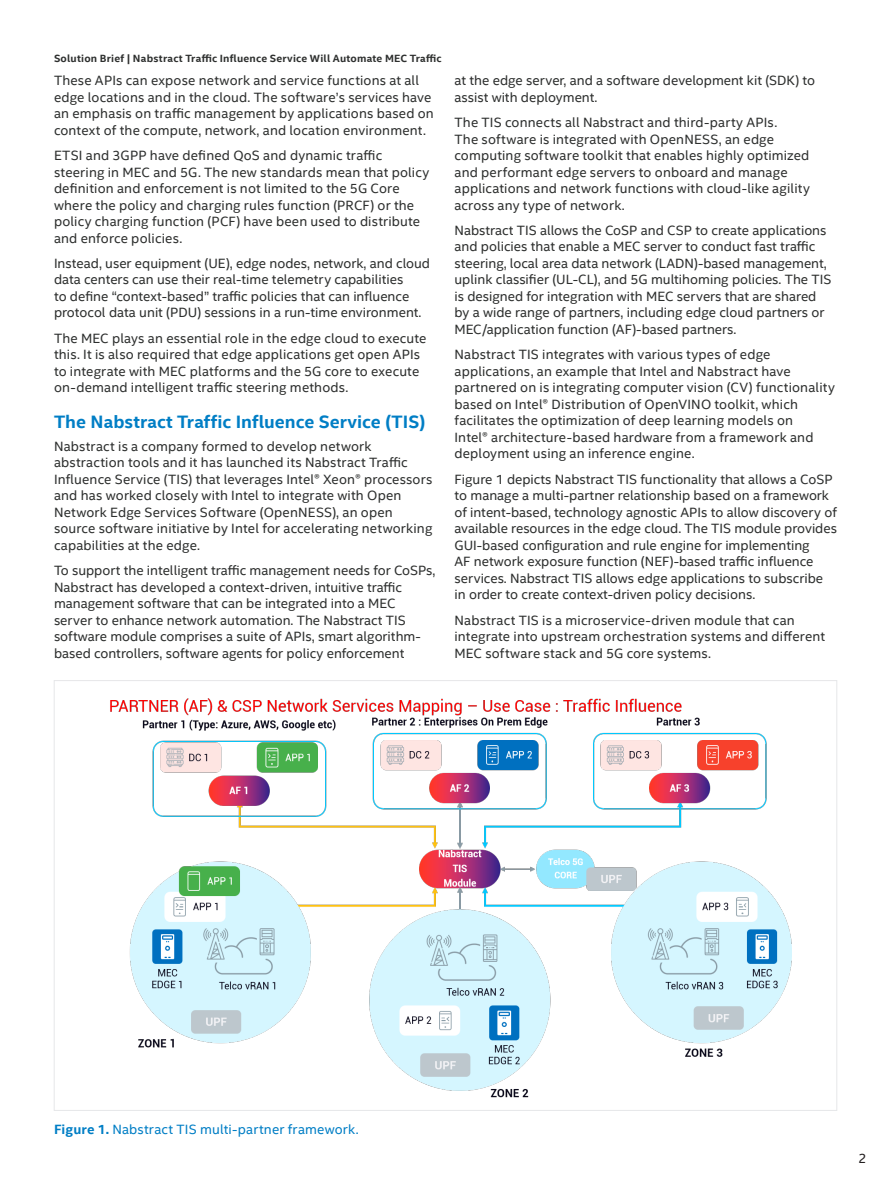
<style>
.page{position:relative;width:891px;height:1188px;background:#fff}
.page>*{position:absolute;margin:0;border:0;box-sizing:border-box;transform-origin:0 0}
.CopyHeaderBlue{font:700 18px "Intel Clear";color:#007ec5}
.MainCopy___Caption{font:13.5px/16.5px "Intel Clear";letter-spacing:.005em;color:#2d2f2e}
.MainCopy___Caption-2{font:13.5px "Intel Clear";letter-spacing:.015em;color:#007ec5}
.t1{font:13.5px "Intel Clear";color:#231f20}
.Document_Header{font:700 10.5px "Intel Clear";letter-spacing:.02em;color:#2d2f2e}
.s1{font-weight:700}
</style>
<div class="page">
<img style="left:110px;top:698px;width:682px;height:400px">
<p class="Document_Header" style="left:54px;top:51px;width:389px">Solution Brief | Nabstract Traffic Influence Service Will Automate MEC Traffic</p>
<p class="MainCopy___Caption" style="left:54px;top:72px;width:381px">These APIs can expose network and service functions at all edge locations and in the cloud. The software’s services have an emphasis on traffic management by applications based on context of the compute, network, and location environment.</p>
<p class="MainCopy___Caption" style="left:54px;top:147px;width:377px">ETSI and 3GPP have defined QoS and dynamic traffic steering in MEC and 5G. The new standards mean that policy definition and enforcement is not limited to the 5G Core where the policy and charging rules function (PRCF) or the policy charging function (PCF) have been used to distribute and enforce policies.</p>
<p class="MainCopy___Caption" style="left:54px;top:255px;width:378px">Instead, user equipment (UE), edge nodes, network, and cloud data centers can use their real-time telemetry capabilities<br>to define “context-based” traffic policies that can influence protocol data unit (PDU) sessions in a run-time environment.</p>
<p class="MainCopy___Caption" style="left:54px;top:330px;width:374px">The MEC plays an essential role in the edge cloud to execute this. It is also required that edge applications get open APIs to integrate with MEC platforms and the 5G core to execute on-demand intelligent traffic steering methods.</p>
<p class="CopyHeaderBlue" style="left:54px;top:409px;width:373px">The Nabstract Traffic Influence Service (TIS)</p>
<p class="MainCopy___Caption" style="left:54px;top:437px;width:380px">Nabstract is a company formed to develop network abstraction tools and it has launched its Nabstract Traffic Influence Service (TIS) that leverages Intel® Xeon® processors and has worked closely with Intel to integrate with Open Network Edge Services Software (OpenNESS), an open source software initiative by Intel for accelerating networking capabilities at the edge.</p>
<p class="MainCopy___Caption" style="left:54px;top:562px;width:383px">To support the intelligent traffic management needs for CoSPs, Nabstract has developed a context-driven, intuitive traffic management software that can be integrated into a MEC server to enhance network automation. The Nabstract TIS software module comprises a suite of APIs, smart algorithm&shy;based controllers, software agents for policy enforcement</p>
<p class="MainCopy___Caption" style="left:455px;top:72px;width:362px">at the edge server, and a software development kit (SDK) to assist with deployment.</p>
<p class="MainCopy___Caption" style="left:455px;top:114px;width:357px">The TIS connects all Nabstract and third-party APIs.<br>The software is integrated with OpenNESS, an edge computing software toolkit that enables highly optimized and performant edge servers to onboard and manage applications and network functions with cloud-like agility across any type of network.</p>
<p class="MainCopy___Caption" style="left:455px;top:222px;width:378px">Nabstract TIS allows the CoSP and CSP to create applications and policies that enable a MEC server to conduct fast traffic steering, local area data network (LADN)-based management, uplink classifier (UL-CL), and 5G multihoming policies. The TIS is designed for integration with MEC servers that are shared by a wide range of partners, including edge cloud partners or MEC/application function (AF)-based partners.</p>
<p class="MainCopy___Caption" style="left:455px;top:346px;width:382px">Nabstract TIS integrates with various types of edge applications, an example that Intel and Nabstract have partnered on is integrating computer vision (CV) functionality based on Intel® Distribution of OpenVINO toolkit, which facilitates the optimization of deep learning models on<br>Intel® architecture-based hardware from a framework and deployment using an inference engine.</p>
<p class="MainCopy___Caption" style="left:455px;top:470px;width:384px">Figure 1 depicts Nabstract TIS functionality that allows a CoSP to manage a multi-partner relationship based on a framework of intent-based, technology agnostic APIs to allow discovery of available resources in the edge cloud. The TIS module provides GUI-based configuration and rule engine for implementing<br>AF network exposure function (NEF)-based traffic influence services. Nabstract TIS allows edge applications to subscribe in order to create context-driven policy decisions.</p>
<p class="MainCopy___Caption" style="left:455px;top:611px;width:372px">Nabstract TIS is a microservice-driven module that can integrate into upstream orchestration systems and different<br>MEC software stack and 5G core systems.</p>
<p class="MainCopy___Caption-2" style="left:54px;top:1120px;width:306px"><span class="s1">Figure 1.</span> Nabstract TIS multi-partner framework.</p>
<p class="t1" style="left:858px;top:1149px;width:10px">2</p>
</div>
